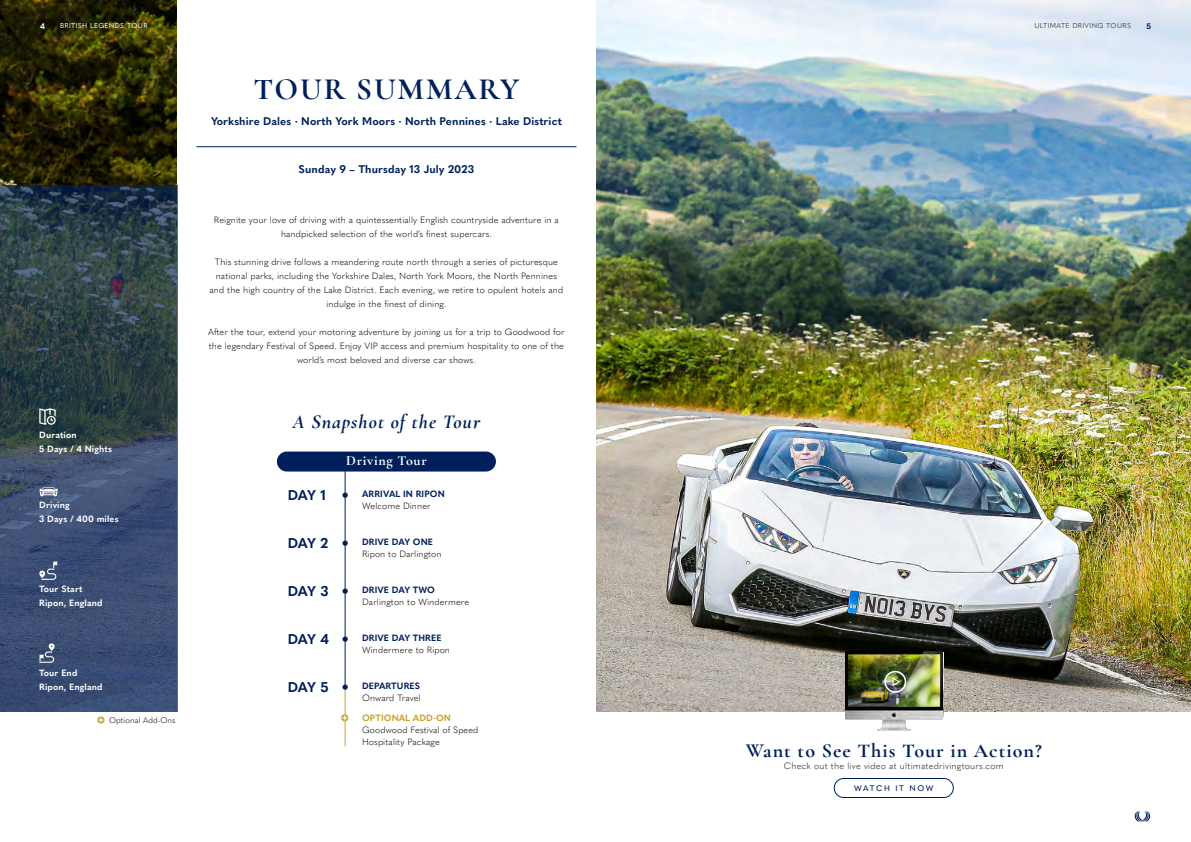
<style>
.page{position:relative;width:1191px;height:842px;background:#fff}
.page>*{position:absolute;margin:0;border:0;box-sizing:border-box;transform-origin:0 0}
.t1{font:700 31px "Cormorant Garamond";letter-spacing:.06em;color:#00205b}
.t2{font:700 20px "Cormorant Garamond";letter-spacing:.05em;color:#00205b}
.t3{font:italic 700 20px "Cormorant Garamond";letter-spacing:.05em;color:#00205b}
.t4{font:700 14px "Quasimoda";letter-spacing:-.035em;color:#00205b}
.t5{font:700 14px "Cormorant Garamond";letter-spacing:.05em;color:#fff}
.t6{font:700 11px "Quasimoda";letter-spacing:.01em;color:#00205b}
.t7{font:300 9px/14px "Quasimoda";letter-spacing:.01em;color:#000;text-align:center}
.t8{font:700 9px/14px "Quasimoda";letter-spacing:.01em;color:#fff}
.t9{font:700 9px "Quasimoda";letter-spacing:.01em;color:#00205b}
.t10{font:300 9px "Quasimoda";letter-spacing:.025em;color:#1a1a1a}
.t11{font:700 9px "Quasimoda";letter-spacing:.01em;color:#c9a42a}
.t12{font:300 8px "Quasimoda";letter-spacing:.01em;color:#000}
.t13{font:500 8px "Quasimoda";letter-spacing:.2em;color:#00205b}
.t14{font:700 8px "Quasimoda";color:#00205b}
.t15{font:700 8px "Quasimoda";color:#fff}
.t16{font:7px "Quasimoda";letter-spacing:.05em;color:#4d4d4d}
.t17{font:7px "Quasimoda";letter-spacing:.05em;color:#fff}
</style>
<div class="page">
<svg style="left:1134px;top:811px;width:16px;height:10px"></svg>
<img style="left:0;top:0;width:1191px;height:711px">
<div style="left:177px;top:0;width:418px;height:842px;background:#fff"></div>
<svg style="left:0;top:185px;width:177px;height:526px;background:#34475c"></svg>
<hr style="left:196px;top:146px;width:380px;height:1px;background:#00205b">
<svg style="left:39px;top:487px;width:19px;height:9px"></svg>
<svg style="left:39px;top:562px;width:19px;height:18px"></svg>
<svg style="left:39px;top:643px;width:16px;height:20px"></svg>
<svg style="left:39px;top:408px;width:17px;height:17px"></svg>
<div style="left:833px;top:778px;width:120px;height:20px;border:1px solid #00205b;border-radius:10px"></div>
<div style="left:277px;top:451px;width:219px;height:20px;background:#00205b;border-radius:10px"></div>
<img style="left:845px;top:651px;width:97px;height:79px">
<div style="left:884px;top:671px;width:22px;height:22px;border:2px solid #fff;border-radius:50%"></div>
<svg style="left:891px;top:677px;width:10px;height:10px"></svg>
<hr style="left:345px;top:688px;width:1px;height:58px;background:#c9a42a">
<hr style="left:345px;top:470px;width:1px;height:217px;background:#00205b">
<svg style="left:342px;top:684px;width:6px;height:6px"></svg>
<svg style="left:342px;top:588px;width:6px;height:6px"></svg>
<svg style="left:342px;top:636px;width:6px;height:6px"></svg>
<svg style="left:342px;top:540px;width:6px;height:6px"></svg>
<svg style="left:342px;top:492px;width:6px;height:6px"></svg>
<svg style="left:97px;top:716px;width:8px;height:8px"></svg>
<svg style="left:98px;top:718px;width:5px;height:4px"></svg>
<svg style="left:341px;top:714px;width:7px;height:7px"></svg>
<svg style="left:342px;top:716px;width:5px;height:4px"></svg>
<p class="t15" style="left:40px;top:20px;width:6px">4</p>
<p class="t17" style="left:60px;top:21px;width:89px">BRITISH LEGENDS TOUR</p>
<p class="t8" style="left:39px;top:427px;width:74px">Duration<br>5 Days / 4 Nights</p>
<p class="t8" style="left:39px;top:497px;width:81px">Driving<br>3 Days / 400 miles</p>
<p class="t8" style="left:39px;top:581px;width:65px">Tour Start<br>Ripon, England</p>
<p class="t8" style="left:39px;top:665px;width:65px">Tour End<br>Ripon, England</p>
<p class="t12" style="left:109px;top:714px;width:68px">Optional Add-Ons</p>
<h1 class="t1" style="left:253px;top:70px;width:268px">TOUR SUMMARY</h1>
<p class="t6" style="left:211px;top:113px;width:352px">Yorkshire Dales · North York Moors · North Pennines · Lake District</p>
<p class="t6" style="left:298px;top:161px;width:177px">Sunday 9 – Thursday 13 July 2023</p>
<p class="t7" style="left:214px;top:212px;width:346px">Reignite your love of driving with a quintessentially English countryside adventure in a handpicked selection of the world’s finest supercars.</p>
<p class="t7" style="left:209px;top:254px;width:355px">This stunning drive follows a meandering route north through a series of picturesque national parks, including the Yorkshire Dales, North York Moors, the North Pennines and the high country of the Lake District. Each evening, we retire to opulent hotels and indulge in the finest of dining.</p>
<p class="t7" style="left:208px;top:324px;width:358px">After the tour, extend your motoring adventure by joining us for a trip to Goodwood for the legendary Festival of Speed. Enjoy VIP access and premium hospitality to one of the world’s most beloved and diverse car shows.</p>
<h2 class="t3" style="left:293px;top:409px;width:189px">A Snapshot of the Tour</h2>
<h3 class="t4" style="left:288px;top:484px;width:40px">DAY 1</h3>
<h3 class="t4" style="left:288px;top:532px;width:42px">DAY 2</h3>
<h3 class="t4" style="left:288px;top:580px;width:42px">DAY 3</h3>
<h3 class="t4" style="left:288px;top:628px;width:43px">DAY 4</h3>
<h3 class="t4" style="left:288px;top:676px;width:42px">DAY 5</h3>
<h3 class="t5" style="left:346px;top:452px;width:82px">Driving Tour</h3>
<p class="t9" style="left:362px;top:487px;width:84px">ARRIVAL IN RIPON</p>
<p class="t7" style="left:362px;top:499px;width:70px">Welcome Dinner</p>
<p class="t9" style="left:362px;top:535px;width:72px">DRIVE DAY ONE</p>
<p class="t7" style="left:362px;top:547px;width:81px">Ripon to Darlington</p>
<p class="t9" style="left:362px;top:583px;width:74px">DRIVE DAY TWO</p>
<p class="t7" style="left:362px;top:595px;width:108px">Darlington to Windermere</p>
<p class="t9" style="left:362px;top:631px;width:81px">DRIVE DAY THREE</p>
<p class="t7" style="left:362px;top:643px;width:89px">Windermere to Ripon</p>
<p class="t9" style="left:362px;top:679px;width:59px">DEPARTURES</p>
<p class="t7" style="left:362px;top:691px;width:60px">Onward Travel</p>
<p class="t11" style="left:362px;top:711px;width:90px">OPTIONAL ADD-ON</p>
<p class="t7" style="left:362px;top:724px;width:118px;line-height:12px;text-align:left">Goodwood Festival of Speed<br>Hospitality Package</p>
<p class="t16" style="left:1034px;top:21px;width:98px">ULTIMATE DRIVING TOURS</p>
<p class="t14" style="left:1146px;top:20px;width:6px">5</p>
<h2 class="t2" style="left:745px;top:738px;width:298px">Want to See This Tour in Action?</h2>
<p class="t10" style="left:784px;top:759px;width:221px">Check out the live video at ultimatedrivingtours.com</p>
<p class="t13" style="left:854px;top:782px;width:81px">WATCH IT NOW</p>
</div>
